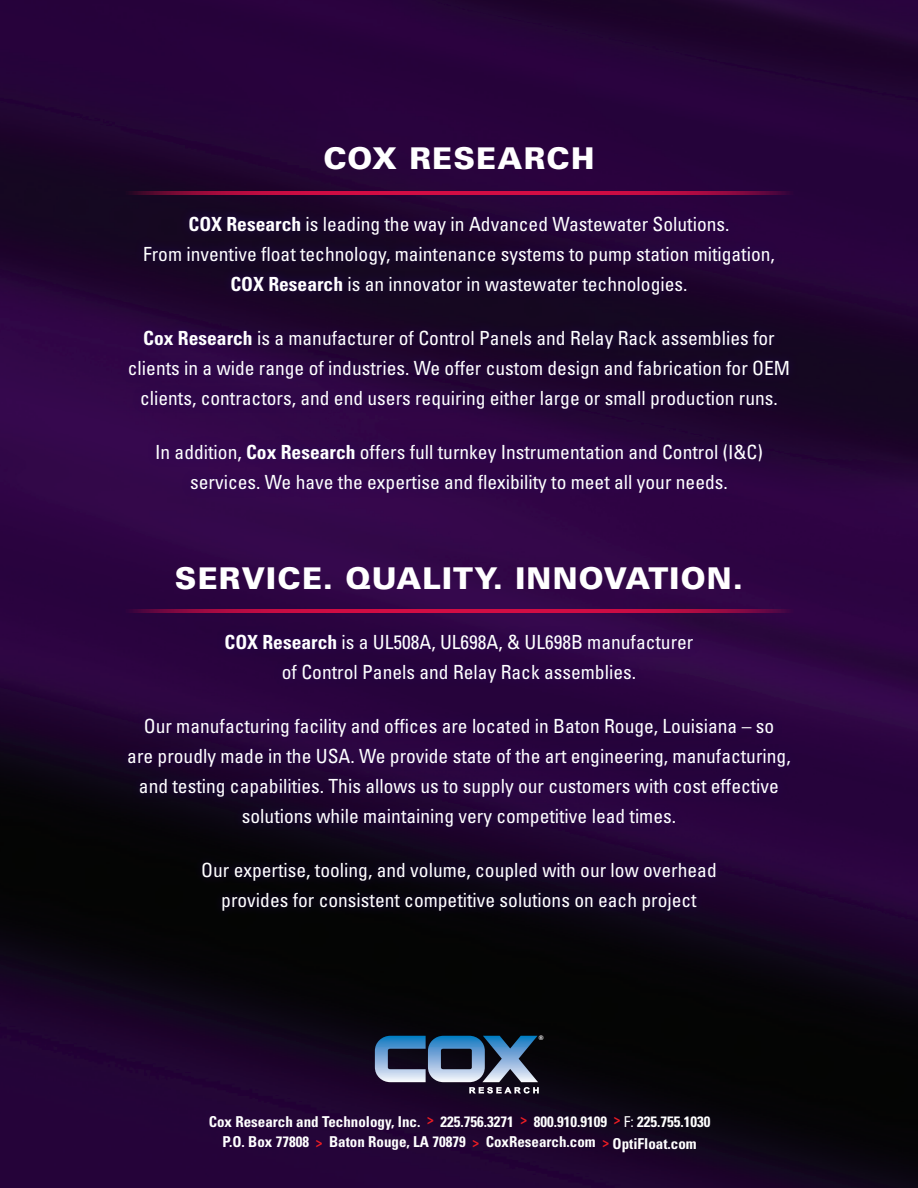
<style>
.page{position:relative;width:918px;height:1188px;background:#fff}
.page>*{position:absolute;margin:0;border:0;box-sizing:border-box;transform-origin:0 0}
.t1{font:900 30px "Univers";letter-spacing:.04em;color:#fff}
.t2{font:condensed 19.5px/30px "Univers";color:#fff;text-align:center}
.t3{font:700 condensed 15px/20.2px "Univers";color:#fff;text-align:center}
.t4{font:700 6.45px "Helvetica";color:#fff}
.s1{font-weight:700}
.s2{font-weight:400}
.s3{font-size:13.5px;color:#ee1d23}
</style>
<div class="page">
<img style="left:0;top:0;width:918px;height:1188px">
<svg style="left:375px;top:1036px;width:164px;height:58px;background:#4d607d"></svg>
<div style="left:120px;top:207px;width:678px;height:294px;background:#230658;opacity:.75"></div>
<svg style="left:459px;top:191px;width:336px;height:4px"></svg>
<svg style="left:123px;top:191px;width:336px;height:4px"></svg>
<div style="left:119px;top:625px;width:680px;height:295px;background:#230658;opacity:.75"></div>
<svg style="left:459px;top:609px;width:336px;height:4px"></svg>
<svg style="left:123px;top:609px;width:336px;height:4px"></svg>
<h1 class="t1" style="left:324px;top:139px;width:272px">COX RESEARCH</h1>
<p class="t2" style="left:143px;top:208px;width:633px"><span class="s1">COX Research</span> is leading the way in Advanced Wastewater Solutions.<br>From inventive float technology, maintenance systems to pump station mitigation,<br><span class="s1">COX Research</span> is an innovator in wastewater technologies.</p>
<p class="t2" style="left:128px;top:322px;width:664px"><span class="s1">Cox Research</span> is a manufacturer of Control Panels and Relay Rack assemblies for clients in a wide range of industries. We offer custom design and fabrication for OEM clients, contractors, and end users requiring either large or small production runs.</p>
<p class="t2" style="left:155px;top:436px;width:609px">In addition, <span class="s1">Cox Research</span> offers full turnkey Instrumentation and Control (I&amp;C) services. We have the expertise and flexibility to meet all your needs.</p>
<h1 class="t1" style="left:175px;top:559px;width:570px">SERVICE. QUALITY. INNOVATION.</h1>
<p class="t2" style="left:225px;top:627px;width:470px"><span class="s1">COX Research</span> is a UL508A, UL698A, &amp; UL698B manufacturer of Control Panels and Relay Rack assemblies.</p>
<p class="t2" style="left:127px;top:711px;width:665px">Our manufacturing facility and offices are located in Baton Rouge, Louisiana – so<br>are proudly made in the USA. We provide state of the art engineering, manufacturing, and testing capabilities. This allows us to supply our customers with cost effective solutions while maintaining very competitive lead times.</p>
<p class="t2" style="left:201px;top:855px;width:517px">Our expertise, tooling, and volume, coupled with our low overhead provides for consistent competitive solutions on each project</p>
<p class="t4" style="left:539px;top:1033px;width:6px">®</p>
<p class="t3" style="left:209px;top:1111px;width:503px">Cox Research and Technology, Inc. <sup>&gt;</sup> 225.756.3271 <sup>&gt;</sup> 800.910.9109 <sup>&gt;</sup> <span class="s2">F:</span> 225.755.1030<br>P.O. Box 77808 <span class="s3">&gt;</span> Baton Rouge, LA 70879 <span class="s3">&gt;</span> CoxResearch.com <span class="s3">&gt;</span> OptiFloat.com</p>
</div>
